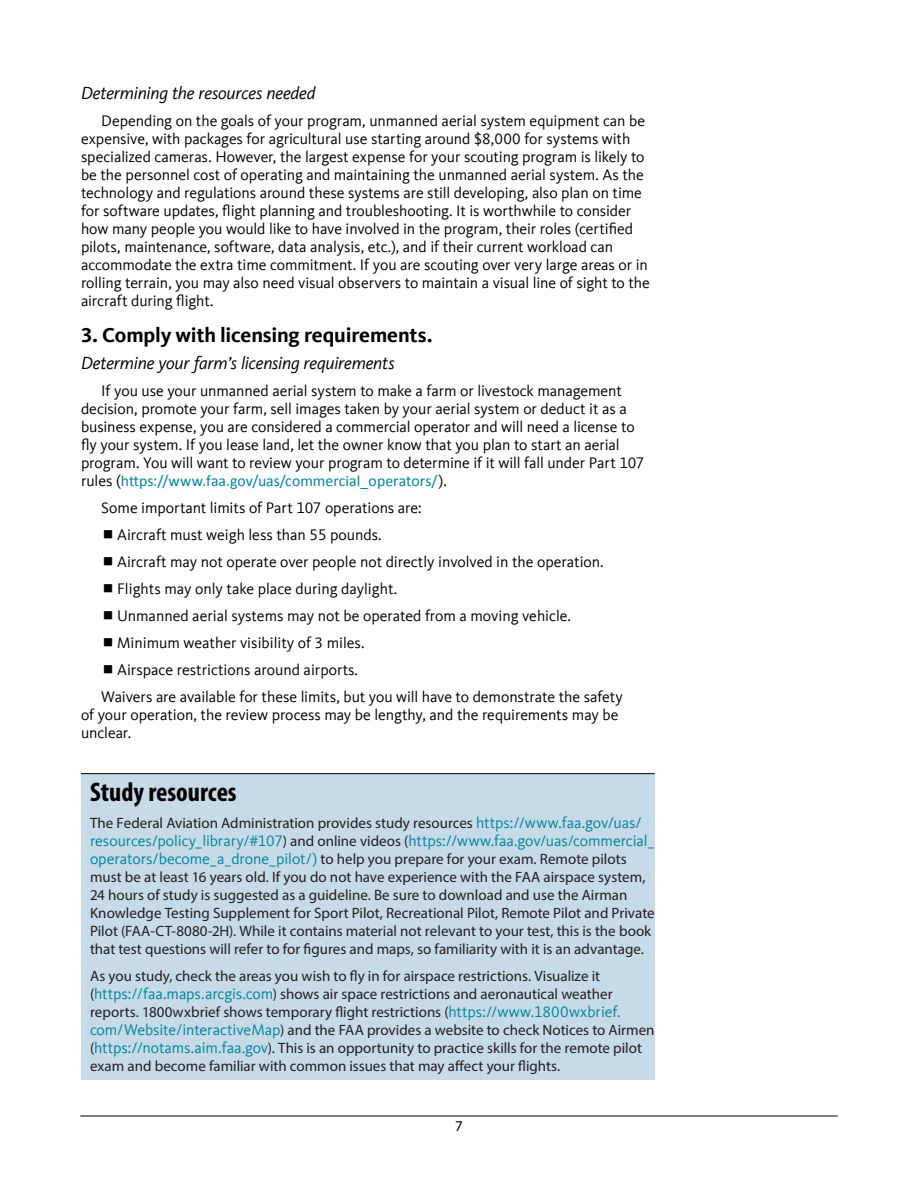
<style>
.page{position:relative;width:918px;height:1188px;background:#fff}
.page>*{position:absolute;margin:0;border:0;box-sizing:border-box;transform-origin:0 0}
.Breakout_header{font:700 condensed 27px "Myriad Pro";color:#000}
.Subhead_14{font:700 21px "Kievit Offc";letter-spacing:-.01em;color:#000}
.Subhead_12_italic{font:italic 18px "Kievit Offc";letter-spacing:-.015em;color:#000}
.Body_Text1{font:15.75px/18px "Kievit Offc";letter-spacing:-.005em;color:#000}
.Breakout{font:15.75px "Kievit Offc";letter-spacing:-.005em;color:#00859b}
.Breakout-2{font:15px/18px "Myriad Pro";color:#231f20}
.t1{font:15px "Myriad Pro";color:#000}
.s1{font-family:"Calibri";color:#00859b}
.s2{font-family:"Kievit Offc";font-size:15.75px;color:#00859b}
.s3{font-family:"Myriad Pro";font-size:15px;color:#231f20}
</style>
<div class="page">
<hr style="left:80px;top:1116px;width:758px;height:1px;background:#000">
<div style="left:81px;top:774px;width:574px;height:306px;background:#c6dae7"></div>
<hr style="left:81px;top:773px;width:574px;height:1px;background:#000">
<p class="Subhead_12_italic" style="left:81px;top:82px;width:236px">Determining the resources needed</p>
<p class="Body_Text1" style="left:81px;top:112px;width:570px;text-indent:20px">Depending on the goals of your program, unmanned aerial system equipment can be expensive, with packages for agricultural use starting around $8,000 for systems with specialized cameras. However, the largest expense for your scouting program is likely to be the personnel cost of operating and maintaining the unmanned aerial system. As the technology and regulations around these systems are still developing, also plan on time for software updates, flight planning and troubleshooting. It is worthwhile to consider how many people you would like to have involved in the program, their roles (certified pilots, maintenance, software, data analysis, etc.), and if their current workload can accommodate the extra time commitment. If you are scouting over very large areas or in rolling terrain, you may also need visual observers to maintain a visual line of sight to the aircraft during flight.</p>
<h3 class="Subhead_14" style="left:81px;top:323px;width:353px">3. Comply with licensing requirements.</h3>
<p class="Subhead_12_italic" style="left:81px;top:352px;width:315px">Determine your farm’s licensing requirements</p>
<p class="Body_Text1" style="left:81px;top:382px;width:565px;text-indent:20px">If you use your unmanned aerial system to make a farm or livestock management decision, promote your farm, sell images taken by your aerial system or deduct it as a business expense, you are considered a commercial operator and will need a license to fly your system. If you lease land, let the owner know that you plan to start an aerial program. You will want to review your program to determine if it will fall under Part 107 rules (<span class="s1">https://www.faa.gov/uas/commercial_operators/</span>).</p>
<p class="Body_Text1" style="left:101px;top:499px;width:322px">Some important limits of Part 107 operations are:</p>
<p class="Body_Text1" style="left:117px;top:526px;width:266px">Aircraft must weigh less than 55 pounds.</p>
<p class="Body_Text1" style="left:117px;top:553px;width:488px">Aircraft may not operate over people not directly involved in the operation.</p>
<p class="Body_Text1" style="left:117px;top:580px;width:281px">Flights may only take place during daylight.</p>
<p class="Body_Text1" style="left:117px;top:607px;width:455px">Unmanned aerial systems may not be operated from a moving vehicle.</p>
<p class="Body_Text1" style="left:117px;top:634px;width:249px">Minimum weather visibility of 3 miles.</p>
<p class="Body_Text1" style="left:117px;top:661px;width:242px">Airspace restrictions around airports.</p>
<p class="Body_Text1" style="left:81px;top:688px;width:543px;text-indent:20px">Waivers are available for these limits, but you will have to demonstrate the safety of your operation, the review process may be lengthy, and the requirements may be unclear.</p>
<h3 class="Breakout_header" style="left:90px;top:775px;width:148px">Study resources</h3>
<p class="Breakout-2" style="left:90px;top:814px;width:553px">The Federal Aviation Administration provides study resources <span class="s2">https://www.faa.gov/uas/</span></p>
<p class="Breakout" style="left:90px;top:832px;width:566px">resources/policy_library/#107<span class="s3">) and online videos (</span>https://www.faa.gov/uas/commercial_</p>
<p class="Breakout-2" style="left:90px;top:850px;width:566px"><span class="s2">operators/become_a_drone_pilot/)</span> to help you prepare for your exam. Remote pilots must be at least 16 years old. If you do not have experience with the FAA airspace system, 24 hours of study is suggested as a guideline. Be sure to download and use the Airman Knowledge Testing Supplement for Sport Pilot, Recreational Pilot, Remote Pilot and Private Pilot (FAA-CT-8080-2H). While it contains material not relevant to your test, this is the book that test questions will refer to for figures and maps, so familiarity with it is an advantage.</p>
<p class="Breakout-2" style="left:90px;top:967px;width:566px">As you study, check the areas you wish to fly in for airspace restrictions. Visualize it (<span class="s2">https://faa.maps.arcgis.com</span>) shows air space restrictions and aeronautical weather reports. 1800wxbrief shows temporary flight restrictions (<span class="s2">https://www.1800wxbrief. com/Website/interactiveMap</span>) and the FAA provides a website to check Notices to Airmen (<span class="s2">https://notams.aim.faa.gov</span>). This is an opportunity to practice skills for the remote pilot exam and become familiar with common issues that may affect your flights.</p>
<p class="t1" style="left:455px;top:1117px;width:9px">7</p>
</div>
